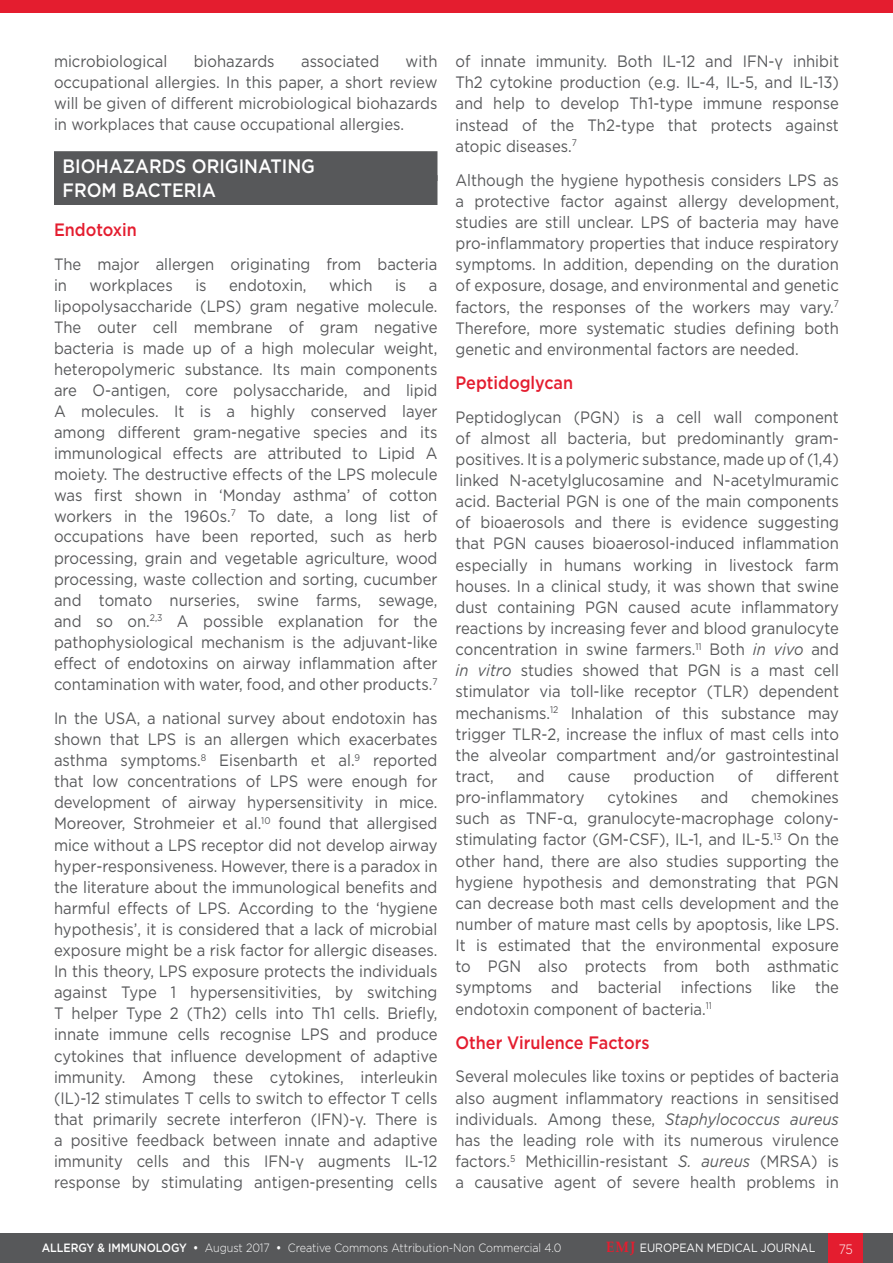
<style>
.page{position:relative;width:893px;height:1263px;background:#fff}
.page>*{position:absolute;margin:0;border:0;box-sizing:border-box;transform-origin:0 0}
._8__Heading_1{font:500 19.35px "Gotham";color:#fff;scale:.91 1}
._9__Heading_2{font:500 18px "Gotham";color:#e41d2f;scale:.9 1}
._9__Heading_2-2{font:500 17.85px "Gotham";color:#e41d2f;scale:.91 1}
._11__Main_text{font:16.5px/21.1px "Gotham";color:#57585a;text-align:justify;scale:.9 1}
._11__Main_text-2{font:16.35px/21px "Gotham";color:#57585a;text-align:justify;scale:.91 1}
.t1{font:300 13.5px "Gotham";color:#fff;scale:.9 1}
.t2{font:300 12px "Gotham";letter-spacing:-.005em;color:#fff;scale:.9 1}
.t3{font:12px "Gotham";letter-spacing:-.005em;color:#fff;scale:.9 1}
.s1{font-style:italic}
.s2{font-weight:500}
.s3{font-family:"Palatino Linotype";font-weight:700;font-size:15px;color:#e41d2f}
</style>
<div class="page">
<div style="left:0;top:1233px;width:893px;height:30px;background:#57585a"></div>
<div style="left:829px;top:1233px;width:34px;height:30px;background:#e41d2f"></div>
<div style="left:0;top:0;width:893px;height:12px;background:#e41d2f"></div>
<div style="left:54px;top:151px;width:383px;height:30px;background:#57585a"></div>
<div style="left:54px;top:175px;width:383px;height:30px;background:#57585a"></div>
<p class="_11__Main_text-2" style="left:54px;top:50px;width:423px;text-indent:352px">with occupational allergies. In this paper, a short review will be given of different microbiological biohazards in workplaces that cause occupational allergies.</p>
<p class="_8__Heading_1" style="left:63px;top:153px;width:279px">BIOHAZARDS ORIGINATING</p>
<p class="_8__Heading_1" style="left:63px;top:177px;width:170px">FROM BACTERIA</p>
<p class="_9__Heading_2-2" style="left:54px;top:218px;width:93px">Endotoxin</p>
<p class="_11__Main_text-2" style="left:54px;top:253px;width:423px">The major allergen originating from bacteria in</p>
<p class="_11__Main_text-2" style="left:54px;top:50px;width:126px">microbiological</p>
<p class="_11__Main_text-2" style="left:194px;top:50px;width:90px">biohazards</p>
<p class="_11__Main_text-2" style="left:301px;top:50px;width:87px">associated</p>
<p class="_11__Main_text-2" style="left:90px;top:274px;width:93px">workplaces</p>
<p class="_11__Main_text-2" style="left:195px;top:274px;width:14px">is</p>
<p class="_11__Main_text-2" style="left:229px;top:274px;width:87px">endotoxin,</p>
<p class="_11__Main_text-2" style="left:329px;top:274px;width:49px">which</p>
<p class="_11__Main_text-2" style="left:395px;top:274px;width:14px">is</p>
<p class="_11__Main_text-2" style="left:54px;top:274px;width:423px;text-indent:375px">a lipopolysaccharide (LPS) gram negative molecule.<br>The outer cell membrane of gram negative bacteria is made up of a high molecular weight, heteropolymeric substance. Its main components are O-antigen, core polysaccharide, and lipid A molecules. It is a highly conserved layer among different gram-negative species and its immunological effects are attributed to Lipid A moiety. The destructive effects of the LPS molecule was first shown in ‘Monday asthma’ of cotton workers in the 1960s.<sup>7</sup> To date, a long list of occupations have been reported, such as herb</p>
<p class="_11__Main_text" style="left:54px;top:547px;width:428px">processing, grain and vegetable agriculture, wood processing, waste collection and sorting, cucumber and tomato nurseries, swine farms, sewage, and so on.<sup>2,3</sup> A possible explanation for the pathophysiological mechanism is the adjuvant-like effect of endotoxins on airway inflammation after contamination with water, food, and other products.<sup>7</sup></p>
<p class="_11__Main_text" style="left:54px;top:707px;width:428px">In the USA, a national survey about endotoxin has shown that LPS is an allergen which exacerbates asthma symptoms.<sup>8</sup> Eisenbarth et al.<sup>9</sup> reported that low concentrations of LPS were enough for development of airway hypersensitivity in mice.<br>Moreover, Strohmeier et al.<sup>10</sup> found that allergised mice without a LPS receptor did not develop airway hyper-responsiveness. However, there is a paradox in the literature about the immunological benefits and harmful effects of LPS. According to the ‘hygiene hypothesis’, it is considered that a lack of microbial exposure might be a risk factor for allergic diseases.<br>In this theory, LPS exposure protects the individuals against Type 1 hypersensitivities, by switching T helper Type 2 (Th2) cells into Th1 cells. Briefly, innate immune cells recognise LPS and produce cytokines that influence development of adaptive immunity. Among these cytokines, interleukin (IL)-12 stimulates T cells to switch to effector T cells that primarily secrete interferon (IFN)-γ. There is a positive feedback between innate and adaptive immunity cells and this IFN-γ augments IL-12 response by stimulating antigen-presenting cells</p>
<p class="_11__Main_text" style="left:455px;top:50px;width:428px">of innate immunity. Both IL-12 and IFN-γ inhibit Th2 cytokine production (e.g. IL-4, IL-5, and IL-13) and help to develop Th1-type immune response instead of the Th2-type that protects against atopic diseases.<sup>7</sup></p>
<p class="_11__Main_text" style="left:455px;top:169px;width:428px">Although the hygiene hypothesis considers LPS as a protective factor against allergy development, studies are still unclear. LPS of bacteria may have pro-inflammatory properties that induce respiratory symptoms. In addition, depending on the duration of exposure, dosage, and environmental and genetic factors, the responses of the workers may vary.<sup>7<br></sup>Therefore, more systematic studies defining both genetic and environmental factors are needed.</p>
<p class="_9__Heading_2" style="left:455px;top:371px;width:132px">Peptidoglycan</p>
<p class="_11__Main_text" style="left:455px;top:406px;width:428px">Peptidoglycan (PGN) is a cell wall component of almost all bacteria, but predominantly gram&shy;positives. It is a polymeric substance, made up of (1,4) linked N-acetylglucosamine and N-acetylmuramic acid. Bacterial PGN is one of the main components of bioaerosols and there is evidence suggesting that PGN causes bioaerosol-induced inflammation especially in humans working in livestock farm houses. In a clinical study, it was shown that swine dust containing PGN caused acute inflammatory reactions by increasing fever and blood granulocyte concentration in swine farmers.<sup>11</sup> Both <span class="s1">in vivo</span> and <span class="s1">in vitro</span> studies showed that PGN is a mast cell stimulator via toll-like receptor (TLR) dependent mechanisms.<sup>12</sup> Inhalation of this substance may trigger TLR-2, increase the influx of mast cells into the alveolar compartment and/or gastrointestinal tract,</p>
<p class="_11__Main_text" style="left:517px;top:765px;width:32px">and</p>
<p class="_11__Main_text" style="left:568px;top:765px;width:49px">cause</p>
<p class="_11__Main_text" style="left:633px;top:765px;width:92px">production</p>
<p class="_11__Main_text" style="left:738px;top:765px;width:18px">of</p>
<p class="_11__Main_text" style="left:776px;top:765px;width:71px">different</p>
<p class="_11__Main_text" style="left:455px;top:786px;width:145px">pro-inflammatory</p>
<p class="_11__Main_text" style="left:607px;top:786px;width:80px">cytokines</p>
<p class="_11__Main_text" style="left:701px;top:786px;width:32px">and</p>
<p class="_11__Main_text" style="left:455px;top:786px;width:428px;text-indent:296px">chemokines such as TNF-α, granulocyte-macrophage colony&shy;stimulating factor (GM-CSF), IL-1, and IL-5.<sup>13</sup> On the other hand, there are also studies supporting the hygiene hypothesis and demonstrating that PGN can decrease both mast cells development and the number of mature mast cells by apoptosis, like LPS.<br>It is estimated that the environmental exposure to PGN also protects from both asthmatic symptoms and bacterial infections like the endotoxin component of bacteria.<sup>11</sup></p>
<p class="_9__Heading_2" style="left:455px;top:1030px;width:217px">Other Virulence Factors</p>
<p class="_11__Main_text" style="left:455px;top:1066px;width:428px">Several molecules like toxins or peptides of bacteria also augment inflammatory reactions in sensitised individuals. Among these, <span class="s1">Staphylococcus aureus </span>has the leading role with its numerous virulence factors.<sup>5</sup> Methicillin-resistant <span class="s1">S. aureus</span> (MRSA) is a causative agent of severe health problems in</p>
<p class="t2" style="left:42px;top:1240px;width:579px"><span class="s2">ALLERGY &amp; IMMUNOLOGY •</span> August 2017 <span class="s2">•</span> Creative Commons Attribution-Non Commercial 4.0</p>
<p class="t3" style="left:606px;top:1240px;width:234px"><span class="s3">EMJ</span> EUROPEAN MEDICAL JOURNAL</p>
<p class="t1" style="left:839px;top:1240px;width:17px">75</p>
</div>
